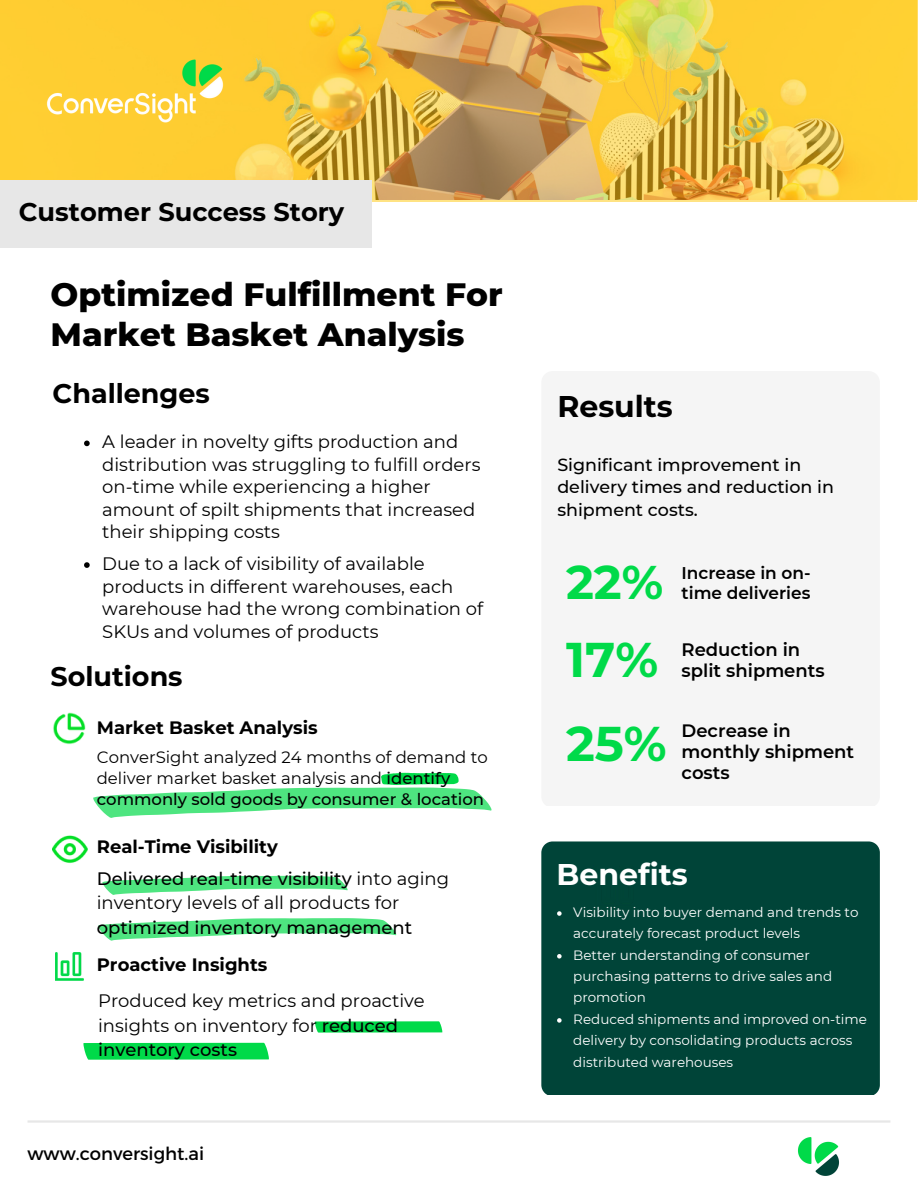
<style>
.page{position:relative;width:918px;height:1188px;background:#fff}
.page>*{position:absolute;margin:0;border:0;box-sizing:border-box;transform-origin:0 0}
.t1{font:700 48.9px "Montserrat";color:#00da49}
.t2{font:700 47.4px "Montserrat";color:#00da49}
.t3{font:800 33px/39.3px "Montserrat";color:#000}
.t4{font:700 30px "Montserrat";color:#fff}
.t5{font:700 30px "Montserrat";color:#000}
.t6{font:700 27px "Montserrat";color:#000}
.t7{font:700 25.65px "Montserrat";color:#000}
.t8{font:18px/22.5px "Montserrat";color:#000}
.t9{font:500 18px "Montserrat";color:#000}
.t10{font:700 18px "Montserrat";color:#000}
.t11{font:600 18px/21.3px "Montserrat";color:#000}
.t12{font:500 17.55px/22.5px "Montserrat";color:#000}
.t13{font:600 16.95px/20.2px "Montserrat";color:#000}
.t14{font:16.5px/21.3px "Montserrat";color:#000}
.t15{font:13.5px/21.3px "Montserrat";color:#fff}
.s1{font-weight:500}
.s2{font-weight:400}
</style>
<div class="page">
<img style="left:0;top:0;width:917px;height:201px">
<hr style="left:28px;top:1120px;width:862px;height:3px;background:#e7e7e7">
<div style="left:541px;top:841px;width:339px;height:254px;background:#004438"></div>
<div style="left:593px;top:865px;width:44px;height:45px;background:#004437"></div>
<img style="left:28px;top:26px;width:214px;height:130px">
<div style="left:0;top:180px;width:371px;height:67px;background:#e7e7e7"></div>
<img style="left:56px;top:952px;width:28px;height:28px">
<img style="left:797px;top:1137px;width:42px;height:39px">
<svg style="left:102px;top:876px;width:246px;height:19px"></svg>
<img style="left:53px;top:712px;width:32px;height:33px">
<img style="left:53px;top:835px;width:34px;height:28px">
<svg style="left:83px;top:1043px;width:186px;height:17px;background:#0bdb51"></svg>
<svg style="left:93px;top:773px;width:399px;height:45px"></svg>
<svg style="left:84px;top:441px;width:6px;height:5px"></svg>
<svg style="left:84px;top:562px;width:6px;height:6px"></svg>
<svg style="left:557px;top:911px;width:5px;height:5px"></svg>
<svg style="left:557px;top:954px;width:5px;height:5px"></svg>
<svg style="left:557px;top:1018px;width:5px;height:5px"></svg>
<svg style="left:98px;top:918px;width:298px;height:23px"></svg>
<svg style="left:315px;top:1021px;width:127px;height:12px;background:#16dd59"></svg>
<h3 class="t7" style="left:19px;top:196px;width:327px">Customer Success Story</h3>
<h3 class="t3" style="left:51px;top:275px;width:454px">Optimized Fulfillment For<br>Market Basket Analysis</h3>
<h3 class="t6" style="left:53px;top:376px;width:159px">Challenges</h3>
<p class="t8" style="left:102px;top:431px;width:380px">A leader in novelty gifts production and distribution was struggling to fulfill orders on-time while experiencing a higher amount of spilt shipments that increased their shipping costs</p>
<p class="t8" style="left:102px;top:552px;width:382px">Due to a lack of visibility of available products in different warehouses, each warehouse had the wrong combination of SKUs and volumes of products</p>
<h3 class="t6" style="left:51px;top:660px;width:134px">Solutions</h3>
<p class="t10" style="left:97px;top:717px;width:222px">Market Basket Analysis</p>
<p class="t14" style="left:97px;top:746px;width:392px">ConverSight analyzed 24 months of demand to deliver market basket analysis and <span class="s1">identify commonly sold goods by consumer &amp; location</span></p>
<p class="t10" style="left:97px;top:836px;width:183px">Real-Time Visibility</p>
<h3 class="t5" style="left:557px;top:388px;width:117px">Results</h3>
<p class="t12" style="left:557px;top:453px;width:278px">Significant improvement in delivery times and reduction in shipment costs.</p>
<h2 class="t2" style="left:566px;top:553px;width:99px">22%</h2>
<p class="t13" style="left:682px;top:563px;width:131px">Increase in on&shy;time deliveries</p>
<h1 class="t1" style="left:566px;top:630px;width:94px">17%</h1>
<p class="t11" style="left:682px;top:639px;width:120px">Reduction in</p>
<p class="t11" style="left:682px;top:660px;width:145px">split shipments</p>
<h1 class="t1" style="left:566px;top:713px;width:102px">25%</h1>
<p class="t11" style="left:682px;top:720px;width:174px">Decrease in monthly shipment costs</p>
<p class="t9" style="left:97px;top:867px;width:354px">Delivered real-time visibility <span class="s2">into aging</span></p>
<h3 class="t4" style="left:557px;top:856px;width:133px">Benefits</h3>
<p class="t8" style="left:97px;top:892px;width:304px">inventory levels of all products for</p>
<p class="t9" style="left:97px;top:917px;width:317px">optimized inventory management</p>
<p class="t15" style="left:573px;top:901px;width:295px">Visibility into buyer demand and trends to accurately forecast product levels<br>Better understanding of consumer purchasing patterns to drive sales and promotion<br>Reduced shipments and improved on-time delivery by consolidating products across distributed warehouses</p>
<p class="t10" style="left:97px;top:954px;width:172px">Proactive Insights</p>
<p class="t8" style="left:98px;top:988px;width:328px;line-height:24.8px">Produced key metrics and proactive insights on inventory for <span class="s1">reduced inventory costs</span></p>
<p class="t8" style="left:28px;top:1142px;width:178px">www.conversight.ai</p>
</div>
